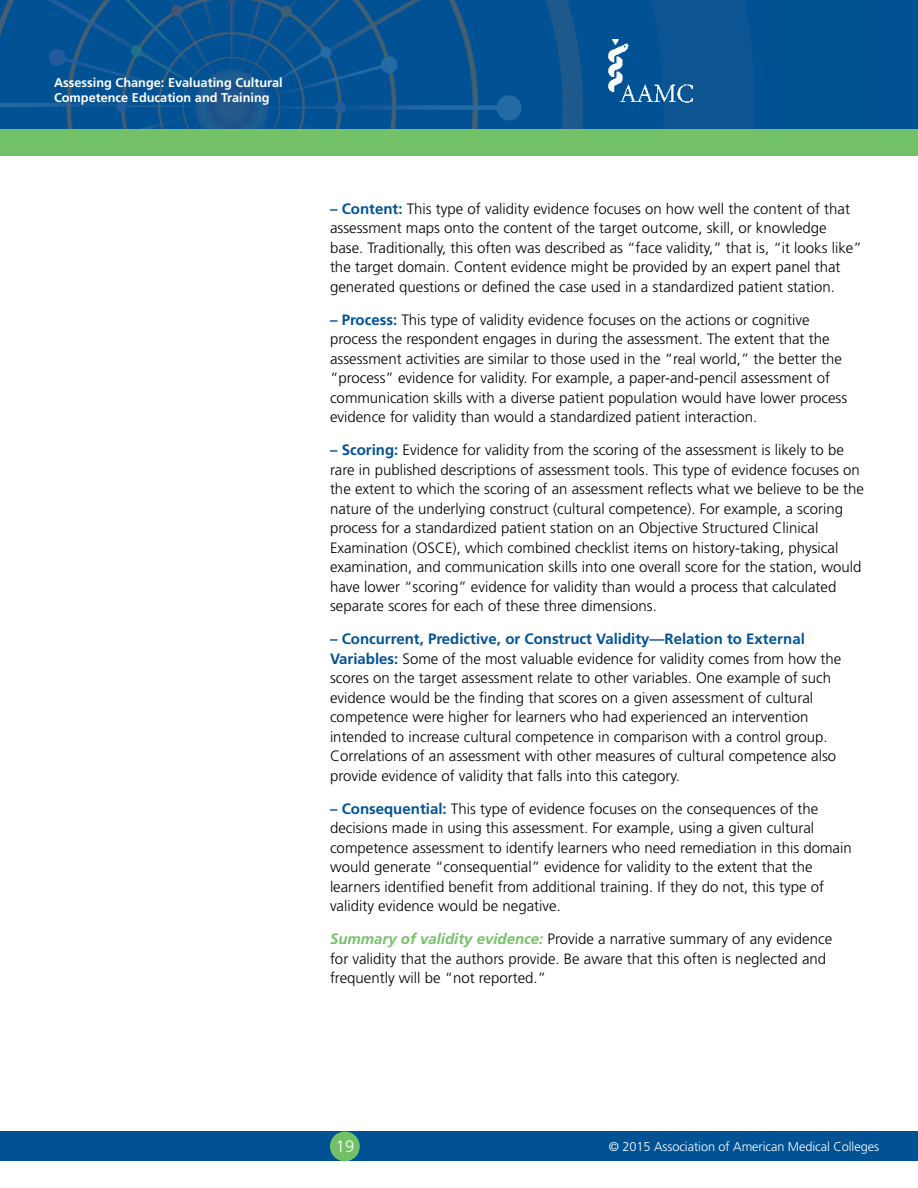
<style>
.page{position:relative;width:918px;height:1188px;background:#fff}
.page>*{position:absolute;margin:0;border:0;box-sizing:border-box;transform-origin:0 0}
.t1{font:300 16.5px "Frutiger";color:#fff}
.t2{font:300 15px/19.5px "Frutiger";color:#000}
.t3{font:700 12.75px/15.3px "Frutiger";color:#fff}
.t4{font:300 12.75px "Frutiger";letter-spacing:-.005em;color:#fff}
.s1{font-weight:700;color:#005295}
.s2{font-weight:700;font-style:italic;color:#73c167}
</style>
<div class="page">
<div style="left:0;top:0;width:918px;height:142px;background:#005295"></div>
<div style="left:0;top:1132px;width:918px;height:29px;background:#005295"></div>
<div style="left:0;top:129px;width:918px;height:27px;background:#73c167"></div>
<div style="left:330px;top:1132px;width:30px;height:29px;background:#73c167;border-radius:50%"></div>
<img style="left:0;top:0;width:755px;height:129px">
<img style="left:606px;top:40px;width:87px;height:65px">
<p class="t3" style="left:54px;top:75px;width:230px">Assessing Change: Evaluating Cultural<br>Competence Education and Training</p>
<p class="t2" style="left:330px;top:199px;width:533px"><span class="s1">– Content:</span> This type of validity evidence focuses on how well the content of that assessment maps onto the content of the target outcome, skill, or knowledge base. Traditionally, this often was described as “face validity,” that is, “it looks like” the target domain. Content evidence might be provided by an expert panel that generated questions or defined the case used in a standardized patient station.</p>
<p class="t2" style="left:330px;top:310px;width:519px"><span class="s1">– Process:</span> This type of validity evidence focuses on the actions or cognitive process the respondent engages in during the assessment. The extent that the assessment activities are similar to those used in the “real world,” the better the “process” evidence for validity. For example, a paper-and-pencil assessment of communication skills with a diverse patient population would have lower process evidence for validity than would a standardized patient interaction.</p>
<p class="t2" style="left:330px;top:441px;width:535px"><span class="s1">– Scoring:</span> Evidence for validity from the scoring of the assessment is likely to be rare in published descriptions of assessment tools. This type of evidence focuses on the extent to which the scoring of an assessment reflects what we believe to be the nature of the underlying construct (cultural competence). For example, a scoring process for a standardized patient station on an Objective Structured Clinical Examination (OSCE), which combined checklist items on history-taking, physical examination, and communication skills into one overall score for the station, would have lower “scoring” evidence for validity than would a process that calculated separate scores for each of these three dimensions.</p>
<p class="t2" style="left:330px;top:630px;width:513px"><span class="s1">– Concurrent, Predictive, or Construct Validity—Relation to External Variables:</span> Some of the most valuable evidence for validity comes from how the scores on the target assessment relate to other variables. One example of such evidence would be the finding that scores on a given assessment of cultural competence were higher for learners who had experienced an intervention intended to increase cultural competence in comparison with a control group.<br>Correlations of an assessment with other measures of cultural competence also provide evidence of validity that falls into this category.</p>
<p class="t2" style="left:330px;top:799px;width:523px"><span class="s1">– Consequential:</span> This type of evidence focuses on the consequences of the decisions made in using this assessment. For example, using a given cultural competence assessment to identify learners who need remediation in this domain would generate “consequential” evidence for validity to the extent that the learners identified benefit from additional training. If they do not, this type of validity evidence would be negative.</p>
<p class="t2" style="left:330px;top:930px;width:504px"><span class="s2">Summary of validity evidence:</span> Provide a narrative summary of any evidence for validity that the authors provide. Be aware that this often is neglected and frequently will be “not reported.”</p>
<p class="t1" style="left:336px;top:1137px;width:20px">19</p>
<p class="t4" style="left:609px;top:1139px;width:272px">© 2015 Association of American Medical Colleges</p>
</div>
